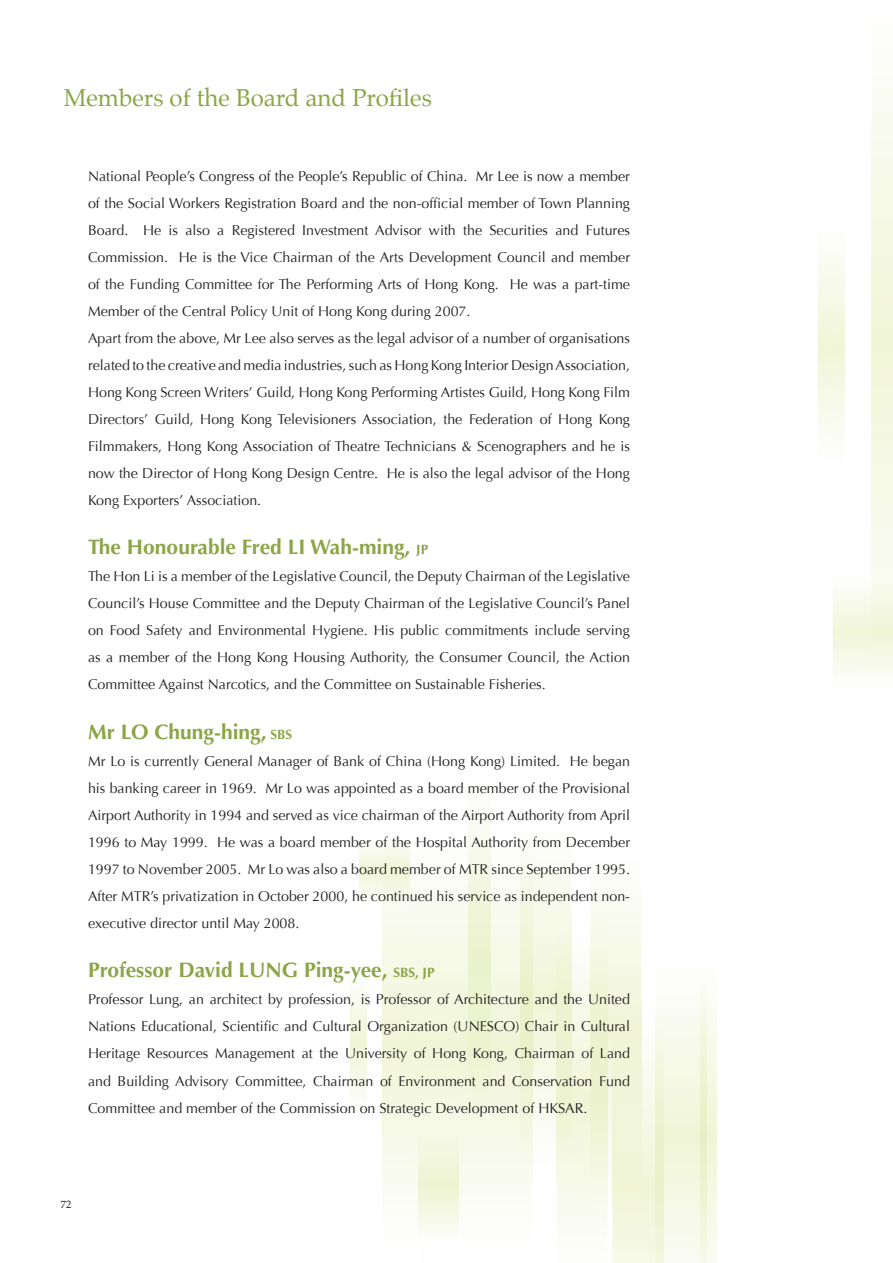
<style>
.page{position:relative;width:893px;height:1263px;background:#fff}
.page>*{position:absolute;margin:0;border:0;box-sizing:border-box;transform-origin:0 0}
.t1{font:24px "Palatino";color:#8ca546}
.t2{font:700 21px "Optima LT Std";color:#8ca546}
.t3{font:14.25px/27px "Optima";color:#231f20;text-align:justify}
.t4{font:10.5px "Palatino";color:#231f20}
.s1{font-size:13.5px}
</style>
<div class="page">
<svg style="left:818px;top:87px;width:75px;height:589px"></svg>
<img style="left:833px;top:123px;width:11px;height:415px">
<svg style="left:706px;top:985px;width:11px;height:278px"></svg>
<svg style="left:532px;top:855px;width:174px;height:408px"></svg>
<img style="left:556px;top:913px;width:15px;height:266px">
<svg style="left:410px;top:855px;width:122px;height:378px"></svg>
<img style="left:521px;top:855px;width:11px;height:324px">
<svg style="left:350px;top:845px;width:60px;height:353px"></svg>
<img style="left:359px;top:927px;width:7px;height:249px">
<img style="left:418px;top:998px;width:40px;height:235px">
<div style="left:468px;top:766px;width:23px;height:59px;background:#fdfdfa"></div>
<img style="left:468px;top:825px;width:23px;height:308px">
<p class="t1" style="left:64px;top:77px;width:370px">Members of the Board and Profiles</p>
<p class="t3" style="left:88px;top:163px;width:544px;text-align:left">National People’s Congress of the People’s Republic of China. Mr Lee is now a member of the Social Workers Registration Board and the non-official member of Town Planning Board. He is also a Registered Investment Advisor with the Securities and Futures Commission. He is the Vice Chairman of the Arts Development Council and member of the Funding Committee for The Performing Arts of Hong Kong. He was a part-time Member of the Central Policy Unit of Hong Kong during 2007.<br>Apart from the above, Mr Lee also serves as the legal advisor of a number of organisations related to the creative and media industries, such as Hong Kong Interior Design Association, Hong Kong Screen Writers’ Guild, Hong Kong Performing Artistes Guild, Hong Kong Film Directors’ Guild, Hong Kong Televisioners Association, the Federation of Hong Kong Filmmakers, Hong Kong Association of Theatre Technicians &amp; Scenographers and he is now the Director of Hong Kong Design Centre. He is also the legal advisor of the Hong Kong Exporters’ Association.</p>
<p class="t2" style="left:88px;top:535px;width:342px">The Honourable Fred LI Wah-ming, <span class="s1">JP</span></p>
<p class="t3" style="left:88px;top:563px;width:543px">The Hon Li is a member of the Legislative Council, the Deputy Chairman of the Legislative Council’s House Committee and the Deputy Chairman of the Legislative Council’s Panel on Food Safety and Environmental Hygiene. His public commitments include serving as a member of the Hong Kong Housing Authority, the Consumer Council, the Action Committee Against Narcotics, and the Committee on Sustainable Fisheries.</p>
<p class="t2" style="left:88px;top:720px;width:206px">Mr LO Chung-hing, <span class="s1">SBS</span></p>
<p class="t3" style="left:88px;top:748px;width:544px">Mr Lo is currently General Manager of Bank of China (Hong Kong) Limited. He began his banking career in 1969. Mr Lo was appointed as a board member of the Provisional Airport Authority in 1994 and served as vice chairman of the Airport Authority from April 1996 to May 1999. He was a board member of the Hospital Authority from December 1997 to November 2005. Mr Lo was also a board member of MTR since September 1995.<br>After MTR’s privatization in October 2000, he continued his service as independent non&shy;executive director until May 2008.</p>
<p class="t2" style="left:88px;top:958px;width:348px">Professor David LUNG Ping-yee, <span class="s1">SBS, JP</span></p>
<p class="t3" style="left:88px;top:986px;width:543px">Professor Lung, an architect by profession, is Professor of Architecture and the United Nations Educational, Scientific and Cultural Organization (UNESCO) Chair in Cultural Heritage Resources Management at the University of Hong Kong, Chairman of Land and Building Advisory Committee, Chairman of Environment and Conservation Fund Committee and member of the Commission on Strategic Development of HKSAR.</p>
<p class="t4" style="left:61px;top:1196px;width:12px">72</p>
</div>
